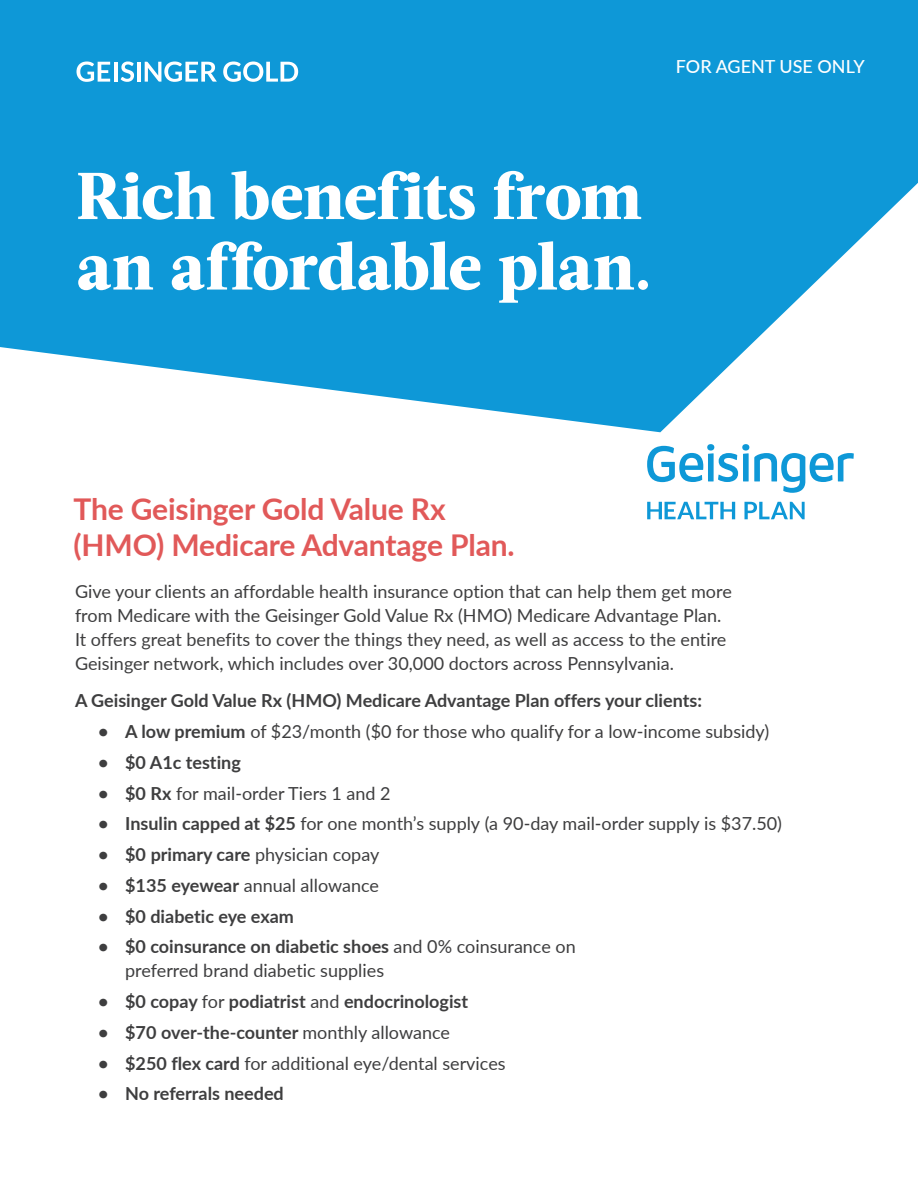
<style>
.page{position:relative;width:918px;height:1188px;background:#fff}
.page>*{position:absolute;margin:0;border:0;box-sizing:border-box;transform-origin:0 0}
.t1{font:800 66px/70.5px "Acta";letter-spacing:-.01em;color:#fff}
.t2{font:700 30px/36px "Lato";letter-spacing:-.005em;color:#e15959}
.t3{font:18px/24px "Lato";color:#3e3e3f}
.t4{font:700 18px "Lato";color:#3e3e3f}
.t5{font:500 18px "Lato";color:#fff}
.s1{font-weight:700}
.s2{font-weight:400}
</style>
<div class="page">
<svg style="left:0;top:0;width:918px;height:432px;fill:#0e98d7"></svg>
<svg style="left:647px;top:502px;width:88px;height:17px"></svg>
<svg style="left:744px;top:502px;width:61px;height:17px"></svg>
<svg style="left:647px;top:444px;width:207px;height:49px"></svg>
<svg style="left:77px;top:62px;width:33px;height:20px"></svg>
<hr style="left:114px;top:62px;width:4px;height:20px;background:#fff">
<svg style="left:121px;top:62px;width:13px;height:20px"></svg>
<hr style="left:137px;top:62px;width:4px;height:20px;background:#fff">
<svg style="left:145px;top:62px;width:72px;height:20px"></svg>
<svg style="left:223px;top:62px;width:75px;height:20px"></svg>
<p class="t5" style="left:676px;top:53px;width:190px">FOR AGENT USE ONLY</p>
<h1 class="t1" style="left:76px;top:161px;width:577px">Rich benefits from an affordable plan.</h1>
<h2 class="t2" style="left:74px;top:490px;width:443px">The Geisinger Gold Value Rx (HMO) Medicare Advantage Plan.</h2>
<p class="t3" style="left:75px;top:579px;width:658px">Give your clients an affordable health insurance option that can help them get more from Medicare with the Geisinger Gold Value Rx (HMO) Medicare Advantage Plan.<br>It offers great benefits to cover the things they need, as well as access to the entire Geisinger network, which includes over 30,000 doctors across Pennsylvania.</p>
<p class="t4" style="left:75px;top:688px;width:629px">A Geisinger Gold Value Rx (HMO) Medicare Advantage Plan offers your clients:</p>
<p class="t3" style="left:98px;top:719px;width:673px"><span class="s1">• A low premium</span> of $23/month ($0 for those who qualify for a low-income subsidy)</p>
<p class="t4" style="left:98px;top:749px;width:144px">• $0 A1c testing</p>
<p class="t3" style="left:98px;top:780px;width:294px"><span class="s1">• $0 Rx</span> for mail-order Tiers 1 and 2</p>
<p class="t3" style="left:98px;top:811px;width:685px"><span class="s1">• Insulin capped at $25</span> for one month’s supply (a 90-day mail-order supply is $37.50)</p>
<p class="t4" style="left:98px;top:841px;width:283px">• $0 primary care <span class="s2">physician copay</span></p>
<p class="t3" style="left:98px;top:873px;width:282px"><span class="s1">• $135 eyewear</span> annual allowance</p>
<p class="t4" style="left:98px;top:903px;width:197px">• $0 diabetic eye exam</p>
<p class="t3" style="left:125px;top:934px;width:452px;text-indent:-27px"><span class="s1">• $0 coinsurance on diabetic shoes</span> and 0% coinsurance on preferred brand diabetic supplies</p>
<p class="t4" style="left:98px;top:988px;width:372px">• $0 copay <span class="s2">for</span> podiatrist <span class="s2">and</span> endocrinologist</p>
<p class="t4" style="left:98px;top:1019px;width:353px">• $70 over-the-counter <span class="s2">monthly allowance</span></p>
<p class="t3" style="left:98px;top:1050px;width:409px"><span class="s1">• $250 flex card</span> for additional eye/dental services</p>
<p class="t4" style="left:98px;top:1081px;width:187px">• No referrals needed</p>
</div>
